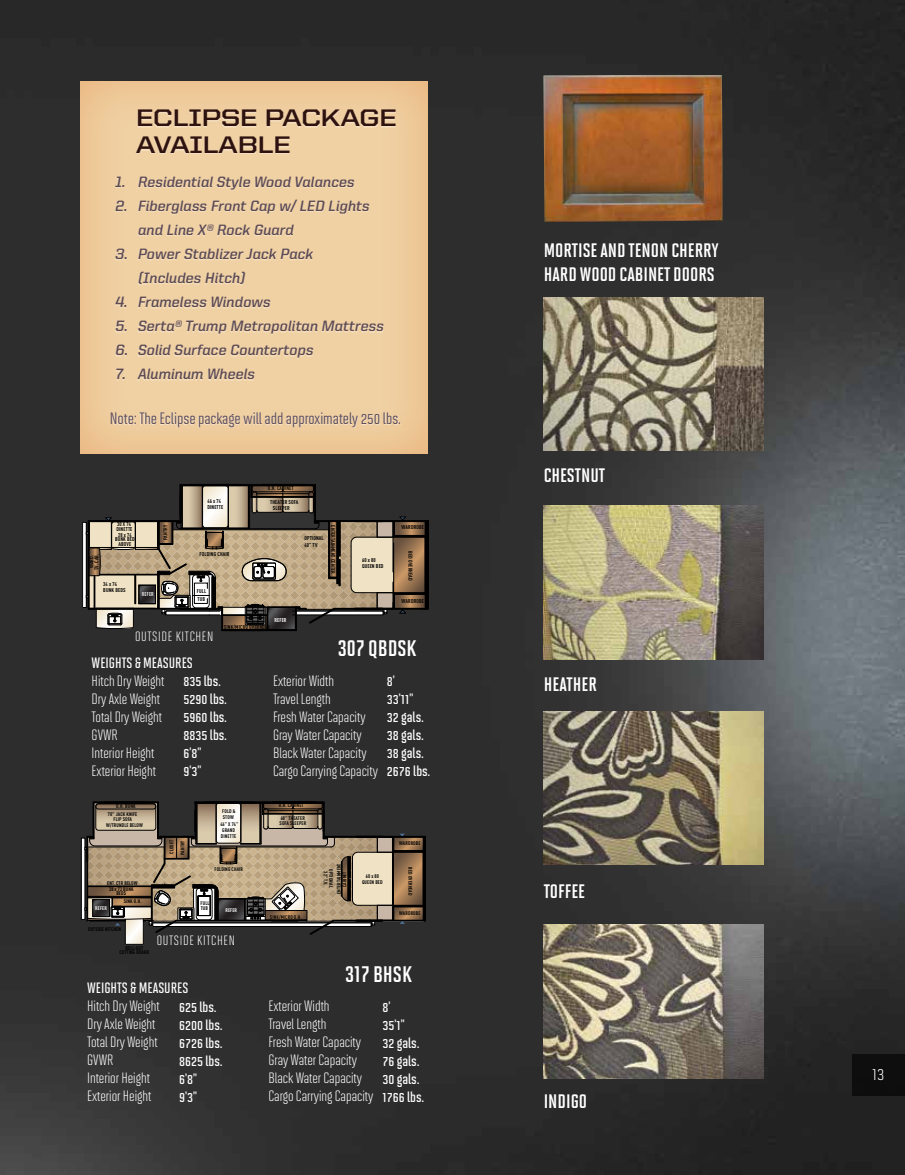
<style>
.page{position:relative;width:905px;height:1175px;background:#fff}
.page>*{position:absolute;margin:0;border:0;box-sizing:border-box;transform-origin:0 0}
.t1{font:700 24px/27px "United Sans Semi Ext";letter-spacing:-.03em;color:#2e1210}
.t2{font:22.5px "Solano Gothic MVB Bd Cap";color:#fff}
.t3{font:19.5px/23.4px "Solano Gothic MVB Bd Cap";color:#fff}
.t4{font:18px "Solano Gothic MVB";color:#fff}
.t5{font:500 16.5px "Solano Gothic MVB";color:#5c4a55}
.t6{font:15px/18px "Solano Gothic MVB";color:#fff}
.t7{font:700 15px/24px "United Italic Reg";color:#5c4a55}
.t8{font:600 15px/18px "Solano Gothic MVB";color:#fff}
.t9{font:13.5px "Solano Gothic MVB Rg Cap";letter-spacing:.05em;color:#fff}
.t10{font:700 condensed 5.55px/4.7px "DINOT";letter-spacing:.02em;color:#000}
.t11{font:700 condensed 5.55px "DINOT";letter-spacing:.02em;color:#fff}
.t12{font:700 condensed 5.25px/5.8px "DINOT";letter-spacing:.02em;color:#000}
.t13{font:700 condensed 5.25px "DINOT";letter-spacing:.02em;color:#fff}
</style>
<div class="page">
<img style="left:0;top:0;width:904px;height:1174px">
<img style="left:543px;top:297px;width:221px;height:154px">
<img style="left:543px;top:75px;width:179px;height:147px">
<img style="left:543px;top:711px;width:221px;height:153px">
<img style="left:543px;top:506px;width:221px;height:153px">
<img style="left:543px;top:924px;width:221px;height:154px">
<hr style="left:83px;top:522px;width:3px;height:85px;background:#fff">
<div style="left:82px;top:522px;width:5px;height:86px;border:1px solid #000"></div>
<div style="left:180px;top:484px;width:136px;height:2px;border:1px solid #000"></div>
<div style="left:261px;top:484px;width:45px;height:2px;border:1px solid #000"></div>
<div style="left:190px;top:484px;width:51px;height:2px;border:1px solid #000"></div>
<div style="left:221px;top:629px;width:76px;height:2px;border:1px solid #000"></div>
<div style="left:225px;top:629px;width:39px;height:2px;border:1px solid #000"></div>
<svg style="left:86px;top:485px;width:344px;height:145px;background:#827665"></svg>
<div style="left:194px;top:801px;width:130px;height:2px;border:1px solid #000"></div>
<div style="left:204px;top:801px;width:49px;height:2px;border:1px solid #000"></div>
<div style="left:93px;top:801px;width:66px;height:2px;border:1px solid #000"></div>
<div style="left:104px;top:801px;width:43px;height:2px;border:1px solid #000"></div>
<div style="left:81px;top:837px;width:4px;height:82px;border:1px solid #000"></div>
<div style="left:272px;top:801px;width:43px;height:2px;border:1px solid #000"></div>
<svg style="left:84px;top:802px;width:341px;height:143px;background:#827564"></svg>
<svg style="left:267px;top:912px;width:38px;height:6px"></svg>
<div style="left:265px;top:910px;width:42px;height:10px;border:1px solid #000"></div>
<div style="left:851px;top:1054px;width:53px;height:41px;background:#0e0e0e"></div>
<div style="left:79px;top:80px;width:350px;height:374px;background:#eecb9c"></div>
<div style="left:115px;top:178px;width:268px;height:202px;background:#fff;opacity:.3"></div>
<div style="left:136px;top:110px;width:259px;height:44px;background:#fff;opacity:.3"></div>
<div style="left:111px;top:413px;width:289px;height:15px;background:#fff;opacity:.75"></div>
<h1 class="t1" style="left:136px;top:104px;width:263px">ECLIPSE PACKAGE<br>AVAILABLE</h1>
<p class="t7" style="left:115px;top:170px;width:241px">1. Residential Style Wood Valances</p>
<p class="t7" style="left:138px;top:194px;width:233px;text-indent:-22px">2. Fiberglass Front Cap w/ LED Lights and Line X® Rock Guard</p>
<p class="t7" style="left:138px;top:242px;width:177px;text-indent:-22px">3. Power Stablizer Jack Pack (Includes Hitch)</p>
<p class="t7" style="left:115px;top:290px;width:157px">4. Frameless Windows</p>
<p class="t7" style="left:115px;top:314px;width:270px">5. Serta® Trump Metropolitan Mattress</p>
<p class="t7" style="left:115px;top:338px;width:200px">6. Solid Surface Countertops</p>
<p class="t7" style="left:115px;top:362px;width:141px">7. Aluminum Wheels</p>
<p class="t5" style="left:110px;top:409px;width:292px">Note: The Eclipse package will add approximately 250 lbs.</p>
<p class="t10" style="left:268px;top:486px;width:28px">O.H. CABINET</p>
<p class="t10" style="left:207px;top:498px;width:15px">46 x 74</p>
<p class="t10" style="left:207px;top:504px;width:18px">DINETTE</p>
<p class="t10" style="left:273px;top:499px;width:27px;line-height:5.8px;text-indent:-3px">THEATER SOFA<br>SLEEPER</p>
<p class="t10" style="left:116px;top:522px;width:18px">30 X 74<br>DINETTE</p>
<p class="t10" style="left:115px;top:532px;width:21px;text-align:center">28 x 74<br>BUNK BED<br>ABOVE</p>
<p class="t10" style="left:163px;top:540px;width:17px;rotate:-90deg">PANTRY</p>
<p class="t10" style="left:89px;top:570px;width:18px;text-align:center;rotate:-90deg">WARD.<br>T.V. CAB.</p>
<p class="t10" style="left:200px;top:552px;width:31px">FOLDING CHAIR</p>
<p class="t10" style="left:103px;top:580px;width:24px;line-height:6.4px">34 x 74<br>BUNK BEDS</p>
<p class="t11" style="left:142px;top:590px;width:14px">REFER</p>
<p class="t10" style="left:197px;top:587px;width:11px;line-height:7.2px">FULL<br>TUB</p>
<p class="t10" style="left:335px;top:525px;width:50px;rotate:90deg">ENTERTAINMENT CENTER</p>
<p class="t10" style="left:304px;top:535px;width:21px;line-height:6.4px">OPTIONAL<br>40” TV</p>
<p class="t10" style="left:401px;top:525px;width:24px">WARDROBE</p>
<p class="t10" style="left:362px;top:557px;width:15px">60 x 80</p>
<p class="t10" style="left:413px;top:551px;width:31px;rotate:90deg">BED OVERHEAD</p>
<p class="t10" style="left:362px;top:563px;width:23px">QUEEN BED</p>
<p class="t10" style="left:401px;top:598px;width:24px">WARDROBE</p>
<p class="t11" style="left:274px;top:616px;width:14px">REFER</p>
<p class="t10" style="left:224px;top:624px;width:47px">SINK/MICRO OVERHEAD</p>
<p class="t9" style="left:135px;top:629px;width:80px">OUTSIDE KITCHEN</p>
<h2 class="t2" style="left:338px;top:636px;width:80px">307 QBDSK</h2>
<p class="t8" style="left:92px;top:653px;width:103px">WEIGHTS &amp; MEASURES</p>
<p class="t6" style="left:92px;top:671px;width:74px">Hitch Dry Weight<br>Dry Axle Weight<br>Total Dry Weight<br>GVWR<br>Interior Height<br>Exterior Height</p>
<p class="t6" style="left:273px;top:671px;width:106px">Exterior Width<br>Travel Length<br>Fresh Water Capacity<br>Gray Water Capacity<br>Black Water Capacity<br>Cargo Carrying Capacity</p>
<p class="t8" style="left:184px;top:671px;width:45px">835 lbs.<br>5290 lbs.<br>5960 lbs.<br>8835 lbs.<br>6’8”<br>9’3”</p>
<p class="t8" style="left:387px;top:671px;width:45px">8’<br>33’11”<br>32 gals.<br>38 gals.<br>38 gals.<br>2676 lbs.</p>
<p class="t12" style="left:108px;top:802px;width:31px;line-height:7.4px;text-indent:8px">O.H. BUNK<br>70" JACK KNIFE</p>
<p class="t12" style="left:106px;top:816px;width:38px;text-indent:7px">FLIP SOFA<br>W/TRUNDLE BELOW</p>
<p class="t12" style="left:107px;top:880px;width:32px;text-align:center">ENT. CTR BELOW<br>38 x 72 BUNK</p>
<p class="t12" style="left:116px;top:890px;width:11px">BEDS</p>
<p class="t13" style="left:95px;top:905px;width:13px">REFER</p>
<p class="t12" style="left:124px;top:898px;width:19px">SINK O.H.</p>
<p class="t12" style="left:88px;top:926px;width:34px">OUTSIDE KITCHEN</p>
<p class="t12" style="left:119px;top:945px;width:31px;line-height:4.7px;text-align:center">ROLL-OUT<br>CUTTING BOARD</p>
<p class="t12" style="left:166px;top:854px;width:16px;line-height:10.9px;rotate:-90deg">CLOSET<br>PANTRY</p>
<p class="t12" style="left:222px;top:808px;width:15px">FOLD &amp;<br>STOW</p>
<p class="t12" style="left:220px;top:821px;width:20px">46" X 74"<br>GRAND<br>DINETTE</p>
<p class="t12" style="left:214px;top:865px;width:30px">FOLDING CHAIR</p>
<p class="t12" style="left:201px;top:900px;width:10px;line-height:5.4px">FULL<br>TUB</p>
<p class="t13" style="left:225px;top:907px;width:13px">REFER</p>
<p class="t9" style="left:157px;top:932px;width:80px">OUTSIDE KITCHEN</p>
<p class="t12" style="left:279px;top:802px;width:26px">O.H. CABINET</p>
<p class="t12" style="left:279px;top:816px;width:28px;line-height:4.7px">68" THEATER<br>SOFA SLEEPER</p>
<p class="t12" style="left:270px;top:914px;width:33px">SINK/MICRO O.H.</p>
<p class="t12" style="left:336px;top:894px;width:32px;text-align:center;rotate:-90deg">ENTERTAINMENT<br>CABINET</p>
<p class="t12" style="left:334px;top:869px;width:20px;text-align:center;rotate:90deg">OPTIONAL<br>32" T.V.</p>
<p class="t12" style="left:399px;top:840px;width:23px">WARDROBE</p>
<p class="t12" style="left:362px;top:873px;width:22px;text-align:center">60 x 80<br>QUEEN BED</p>
<p class="t12" style="left:413px;top:867px;width:30px;rotate:90deg">BED OVERHEAD</p>
<p class="t12" style="left:399px;top:910px;width:23px">WARDROBE</p>
<h2 class="t2" style="left:345px;top:961px;width:68px">317 BHSK</h2>
<p class="t8" style="left:87px;top:979px;width:103px">WEIGHTS &amp; MEASURES</p>
<p class="t6" style="left:87px;top:997px;width:74px">Hitch Dry Weight<br>Dry Axle Weight<br>Total Dry Weight<br>GVWR<br>Interior Height<br>Exterior Height</p>
<p class="t6" style="left:268px;top:997px;width:106px">Exterior Width<br>Travel Length<br>Fresh Water Capacity<br>Gray Water Capacity<br>Black Water Capacity<br>Cargo Carrying Capacity</p>
<p class="t8" style="left:179px;top:997px;width:45px">625 lbs.<br>6200 lbs.<br>6726 lbs.<br>8625 lbs.<br>6’8”<br>9’3”</p>
<p class="t8" style="left:382px;top:997px;width:43px">8’<br>35’1”<br>32 gals.<br>76 gals.<br>30 gals.<br>1766 lbs.</p>
<h3 class="t3" style="left:543px;top:239px;width:176px">MORTISE AND TENON CHERRY<br>HARD WOOD CABINET DOORS</h3>
<h3 class="t3" style="left:543px;top:463px;width:63px">CHESTNUT</h3>
<h3 class="t3" style="left:543px;top:672px;width:55px">HEATHER</h3>
<h3 class="t3" style="left:543px;top:879px;width:43px">TOFFEE</h3>
<h3 class="t3" style="left:543px;top:1089px;width:45px">INDIGO</h3>
<p class="t4" style="left:872px;top:1063px;width:14px">13</p>
</div>
